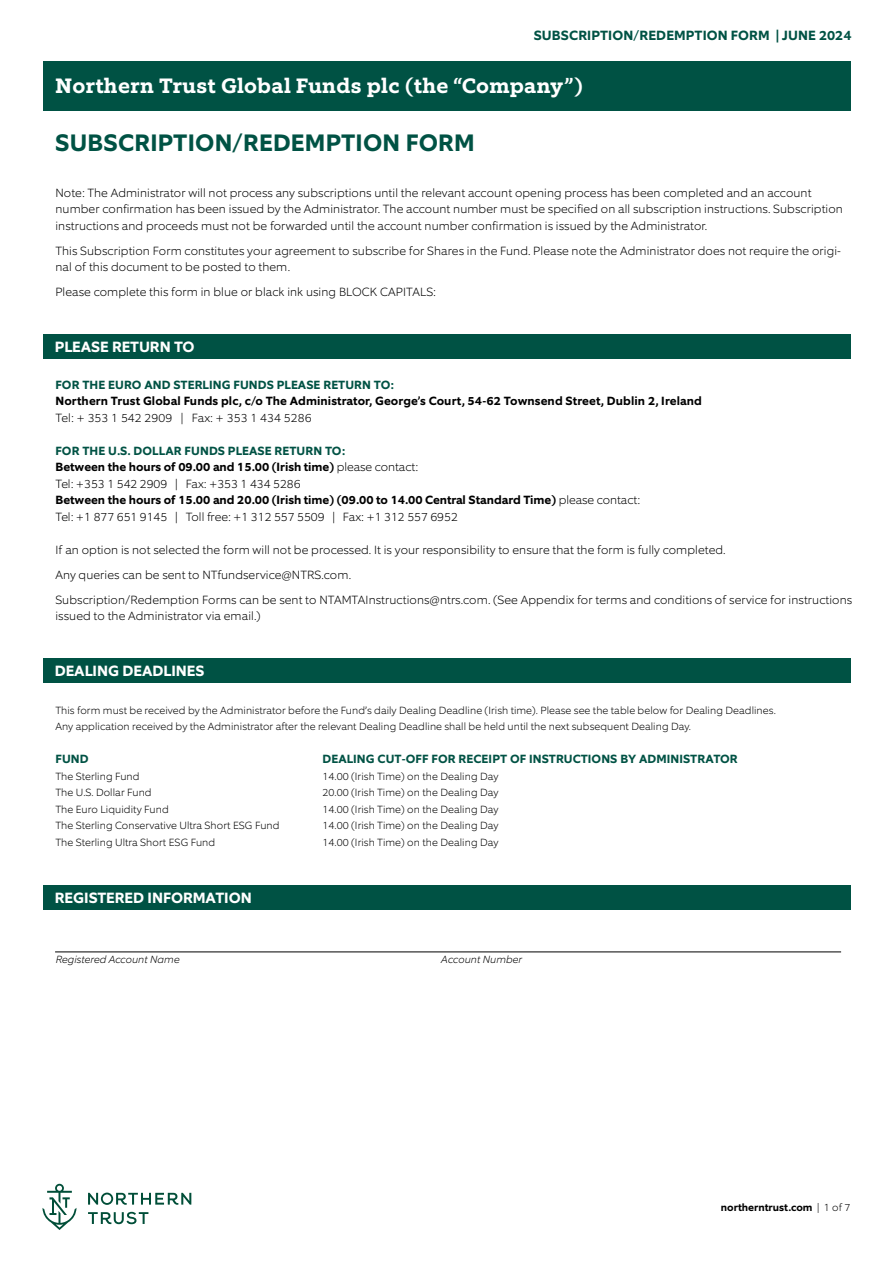
<style>
.page{position:relative;width:893px;height:1263px;background:#fff}
.page>*{position:absolute;margin:0;border:0;box-sizing:border-box;transform-origin:0 0}
.t1{font:700 24px "Equip";letter-spacing:.01em;color:#005244}
.t2{font:700 21px "Equip Slab";letter-spacing:.02em;color:#fff}
.t3{font:700 15px "Equip";color:#fff}
.t4{font:700 13.5px "Equip";letter-spacing:.01em;color:#005244}
.t5{font:200 12px/16.5px "Equip";letter-spacing:.01em;color:#000}
.t6{font:700 12px "Equip";letter-spacing:.01em;color:#005244}
.t7{font:700 12px "Equip";letter-spacing:.01em;color:#000}
.t8{font:200 10.5px/16.5px "Equip";letter-spacing:.01em;color:#000}
.t9{font:italic 200 10.5px "Equip";letter-spacing:.01em;color:#000}
.t10{font:700 10.5px "Equip";color:#000}
.s1{font-weight:700;color:#005244}
.s2{font-weight:700}
.s3{font-weight:200}
</style>
<div class="page">
<div style="left:43px;top:884px;width:808px;height:25px;background:#005244"></div>
<div style="left:43px;top:62px;width:808px;height:49px;background:#005244"></div>
<hr style="left:55px;top:951px;width:786px;height:1px;background:#000">
<div style="left:43px;top:334px;width:808px;height:25px;background:#005244"></div>
<div style="left:43px;top:658px;width:808px;height:25px;background:#005244"></div>
<svg style="left:88px;top:1192px;width:103px;height:32px"></svg>
<svg style="left:43px;top:1184px;width:33px;height:46px"></svg>
<p class="t4" style="left:534px;top:27px;width:319px">SUBSCRIPTION/REDEMPTION FORM | JUNE 2024</p>
<h2 class="t2" style="left:55px;top:72px;width:529px">Northern Trust Global Funds plc (the “Company”)</h2>
<h1 class="t1" style="left:55px;top:128px;width:421px">SUBSCRIPTION/REDEMPTION FORM</h1>
<p class="t5" style="left:55px;top:184px;width:789px">Note: The Administrator will not process any subscriptions until the relevant account opening process has been completed and an account number confirmation has been issued by the Administrator. The account number must be specified on all subscription instructions. Subscription instructions and proceeds must not be forwarded until the account number confirmation is issued by the Administrator.</p>
<p class="t5" style="left:55px;top:242px;width:787px">This Subscription Form constitutes your agreement to subscribe for Shares in the Fund. Please note the Administrator does not require the origi&shy;nal of this document to be posted to them.</p>
<p class="t5" style="left:55px;top:284px;width:382px">Please complete this form in blue or black ink using BLOCK CAPITALS:</p>
<p class="t3" style="left:55px;top:337px;width:141px">PLEASE RETURN TO</p>
<p class="t6" style="left:55px;top:377px;width:340px">FOR THE EURO AND STERLING FUNDS PLEASE RETURN TO:</p>
<p class="t7" style="left:55px;top:393px;width:648px">Northern Trust Global Funds plc, c/o The Administrator, George’s Court, 54-62 Townsend Street, Dublin 2, Ireland</p>
<p class="t5" style="left:55px;top:409px;width:258px">Tel: + 353 1 542 2909 | Fax: + 353 1 434 5286</p>
<p class="t5" style="left:55px;top:442px;width:586px"><span class="s1">FOR THE U.S. DOLLAR FUNDS PLEASE RETURN TO:<br></span><span class="s2">Between the hours of 09.00 and 15.00 (Irish time)</span> please contact:<br>Tel: +353 1 542 2909 | Fax: +353 1 434 5286<br><span class="s2">Between the hours of 15.00 and 20.00 (Irish time) (09.00 to 14.00 Central Standard Time)</span> please contact:<br>Tel: +1 877 651 9145 | Toll free: +1 312 557 5509 | Fax: +1 312 557 6952</p>
<p class="t5" style="left:55px;top:537px;width:798px;line-height:25px">If an option is not selected the form will not be processed. It is your responsibility to ensure that the form is fully completed.<br>Any queries can be sent to NTfundservice@NTRS.com.<br>Subscription/Redemption Forms can be sent to NTAMTAInstructions@ntrs.com. (See Appendix for terms and conditions of service for instructions</p>
<p class="t5" style="left:55px;top:608px;width:207px">issued to the Administrator via email.)</p>
<p class="t3" style="left:55px;top:662px;width:151px">DEALING DEADLINES</p>
<p class="t8" style="left:55px;top:702px;width:722px">This form must be received by the Administrator before the Fund’s daily Dealing Deadline (Irish time). Please see the table below for Dealing Deadlines.<br>Any application received by the Administrator after the relevant Dealing Deadline shall be held until the next subsequent Dealing Day.</p>
<p class="t6" style="left:55px;top:751px;width:35px">FUND</p>
<p class="t6" style="left:322px;top:751px;width:417px">DEALING CUT-OFF FOR RECEIPT OF INSTRUCTIONS BY ADMINISTRATOR</p>
<p class="t8" style="left:55px;top:768px;width:86px">The Sterling Fund</p>
<p class="t8" style="left:322px;top:768px;width:177px">14.00 (Irish Time) on the Dealing Day</p>
<p class="t8" style="left:55px;top:784px;width:98px">The U.S. Dollar Fund</p>
<p class="t8" style="left:322px;top:784px;width:177px">20.00 (Irish Time) on the Dealing Day</p>
<p class="t8" style="left:55px;top:801px;width:115px">The Euro Liquidity Fund</p>
<p class="t8" style="left:322px;top:801px;width:177px">14.00 (Irish Time) on the Dealing Day</p>
<p class="t8" style="left:55px;top:817px;width:226px">The Sterling Conservative Ultra Short ESG Fund</p>
<p class="t8" style="left:322px;top:817px;width:177px">14.00 (Irish Time) on the Dealing Day</p>
<p class="t8" style="left:55px;top:834px;width:161px">The Sterling Ultra Short ESG Fund</p>
<p class="t8" style="left:322px;top:834px;width:177px">14.00 (Irish Time) on the Dealing Day</p>
<p class="t3" style="left:55px;top:888px;width:199px">REGISTERED INFORMATION</p>
<p class="t9" style="left:56px;top:953px;width:125px">Registered Account Name</p>
<p class="t9" style="left:441px;top:953px;width:82px">Account Number</p>
<p class="t10" style="left:721px;top:1201px;width:131px">northerntrust.com <span class="s3">| 1 of 7</span></p>
</div>
